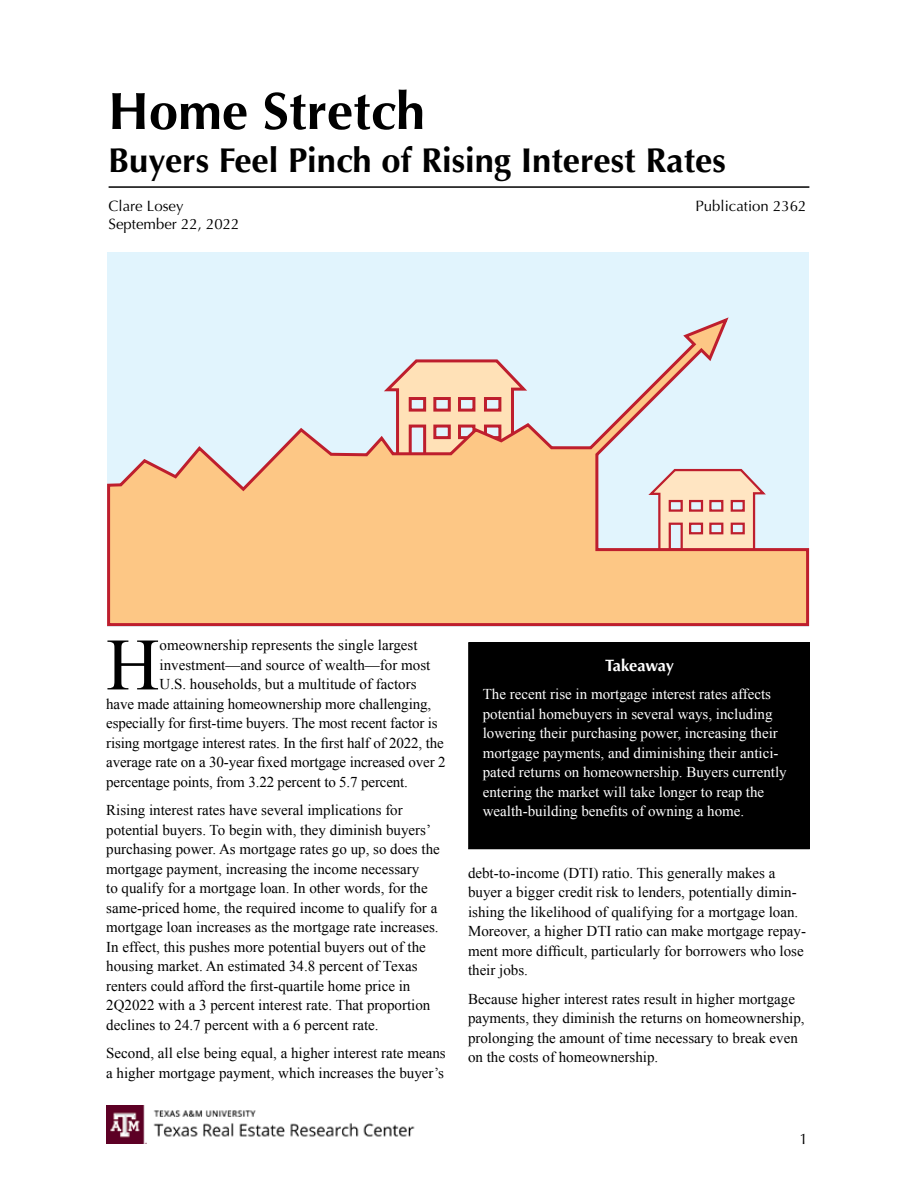
<style>
.page{position:relative;width:918px;height:1188px;background:#fff}
.page>*{position:absolute;margin:0;border:0;box-sizing:border-box;transform-origin:0 0}
.t1{font:73.95px "Times New Roman";color:#000}
.t2{font:700 52.5px "Optima";color:#000}
.t3{font:700 34.5px "Optima";color:#000}
.t4{font:700 16.5px "Optima LT Std";letter-spacing:-.02em;color:#fff}
.t5{font:15px/19.5px "Times New Roman";color:#000}
.t6{font:15px/19.5px "Times New Roman";color:#fff}
.t7{font:15px "Optima LT Std";color:#000}
.t8{font:15px "Optima";color:#000}
</style>
<div class="page">
<img style="left:106px;top:1105px;width:309px;height:38px">
<div style="left:469px;top:643px;width:340px;height:206px;background:#000"></div>
<div style="left:468px;top:642px;width:342px;height:207px;border:1px solid #000"></div>
<hr style="left:109px;top:186px;width:700px;height:2px;background:#000">
<div style="left:107px;top:252px;width:702px;height:374px;background:#e1f4fd"></div>
<svg style="left:107px;top:317px;width:702px;height:309px"></svg>
<h2 class="t2" style="left:108px;top:81px;width:318px">Home Stretch</h2>
<h3 class="t3" style="left:108px;top:141px;width:619px">Buyers Feel Pinch of Rising Interest Rates</h3>
<p class="t7" style="left:695px;top:197px;width:112px">Publication 2362</p>
<p class="t8" style="left:109px;top:197px;width:77px">Clare Losey</p>
<p class="t7" style="left:109px;top:215px;width:132px">September 22, 2022</p>
<h1 class="t1" style="left:106px;top:615px;width:55px">H</h1>
<p class="t5" style="left:160px;top:635px;width:259px">omeownership represents the single largest</p>
<p class="t5" style="left:160px;top:655px;width:272px">investment—and source of wealth—for most</p>
<p class="t5" style="left:160px;top:674px;width:259px">U.S. households, but a multitude of factors</p>
<p class="t5" style="left:106px;top:694px;width:326px">have made attaining homeownership more challenging,</p>
<p class="t5" style="left:106px;top:713px;width:333px">especially for first-time buyers. The most recent factor is</p>
<p class="t5" style="left:106px;top:733px;width:339px">rising mortgage interest rates. In the first half of 2022, the</p>
<p class="t5" style="left:106px;top:752px;width:341px">average rate on a 30-year fixed mortgage increased over 2</p>
<p class="t5" style="left:106px;top:772px;width:303px">percentage points, from 3.22 percent to 5.7 percent.</p>
<p class="t5" style="left:106px;top:800px;width:335px">Rising interest rates have several implications for potential buyers. To begin with, they diminish buyers’ purchasing power. As mortgage rates go up, so does the mortgage payment, increasing the income necessary<br>to qualify for a mortgage loan. In other words, for the same-priced home, the required income to qualify for a mortgage loan increases as the mortgage rate increases.<br>In effect, this pushes more potential buyers out of the housing market. An estimated 34.8 percent of Texas renters could afford the first-quartile home price in 2Q2022 with a 3 percent interest rate. That proportion declines to 24.7 percent with a 6 percent rate.</p>
<p class="t5" style="left:106px;top:1043px;width:341px">Second, all else being equal, a higher interest rate means a higher mortgage payment, which increases the buyer’s</p>
<p class="t4" style="left:605px;top:656px;width:70px">Takeaway</p>
<p class="t6" style="left:483px;top:684px;width:306px">The recent rise in mortgage interest rates affects potential homebuyers in several ways, including lowering their purchasing power, increasing their mortgage payments, and diminishing their antici&shy;pated returns on homeownership. Buyers currently entering the market will take longer to reap the wealth-building benefits of owning a home.</p>
<p class="t5" style="left:468px;top:863px;width:339px">debt-to-income (DTI) ratio. This generally makes a buyer a bigger credit risk to lenders, potentially dimin&shy;ishing the likelihood of qualifying for a mortgage loan.<br>Moreover, a higher DTI ratio can make mortgage repay&shy;ment more difficult, particularly for borrowers who lose their jobs.</p>
<p class="t5" style="left:468px;top:989px;width:338px">Because higher interest rates result in higher mortgage payments, they diminish the returns on homeownership, prolonging the amount of time necessary to break even on the costs of homeownership.</p>
<p class="t7" style="left:800px;top:1130px;width:10px">1</p>
</div>
